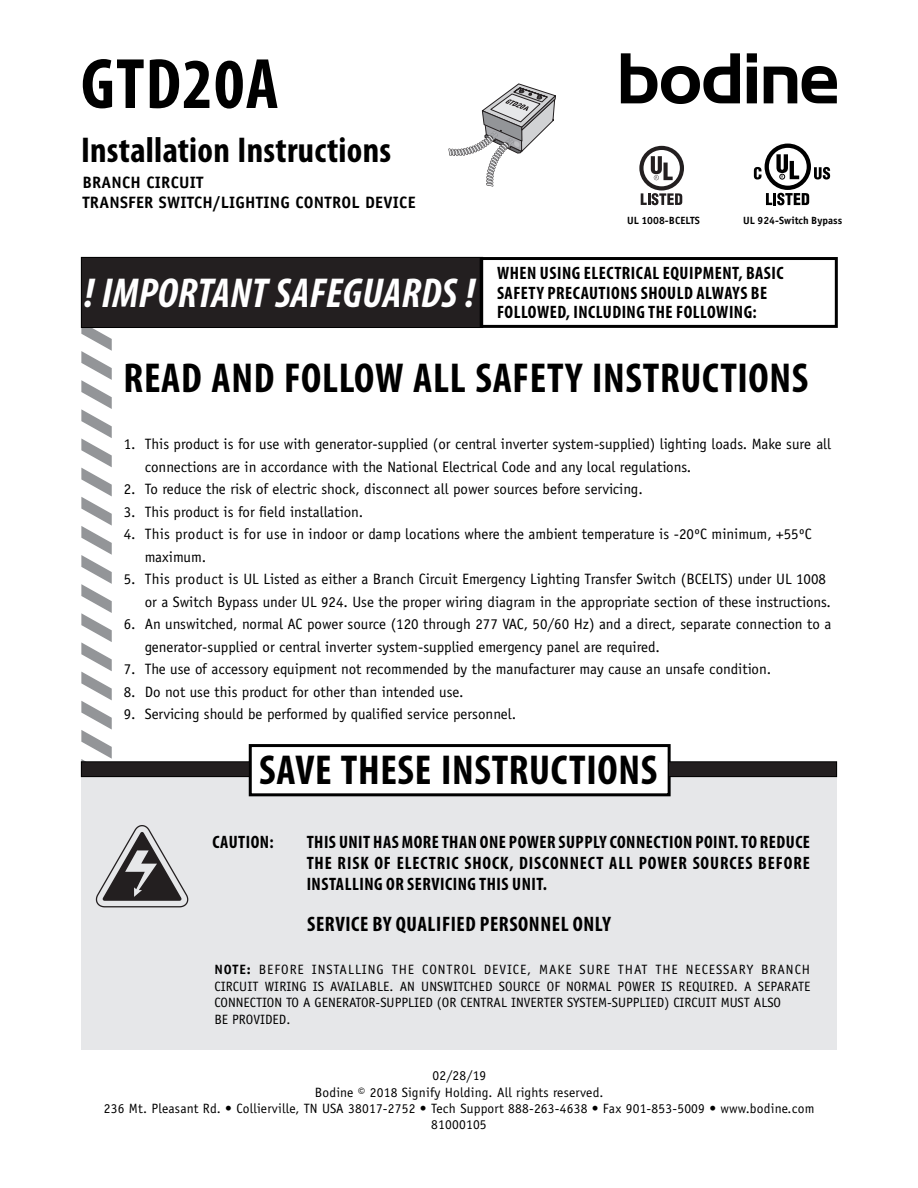
<style>
.page{position:relative;width:918px;height:1188px;background:#fff}
.page>*{position:absolute;margin:0;border:0;box-sizing:border-box;transform-origin:0 0}
.MODEL{font:700 condensed 72px "Myriad Pro";letter-spacing:.015em;color:#000}
.t1{font:700 condensed 42px "Myriad Pro";letter-spacing:.015em;color:#000}
.Important_SafeGuar{font:italic 700 condensed 42px "Myriad Pro";letter-spacing:.005em;color:#fff}
.Installation_Instruc{font:700 condensed 36px "Myriad Pro";letter-spacing:.01em;color:#000}
.Warning{font:700 condensed 21px "Myriad Pro";letter-spacing:.03em;color:#000}
.Warning-2{font:700 condensed 18px/21px "Myriad Pro";letter-spacing:.03em;color:#000;text-align:justify}
.Model_Description{font:700 16.5px "Officina Sans";letter-spacing:.015em;color:#000}
.Safety_Instructions{font:15px/22.5px "Officina Sans";color:#000}
.Note{font:13.5px/16.5px "Officina Sans";color:#000;text-align:justify}
.Address{font:13.5px/16.2px "Officina Sans";letter-spacing:.015em;color:#000;text-align:center}
.Model_Description-2{font:700 10.5px "Officina Sans";letter-spacing:.005em;color:#000}
.s1{font-weight:700}
</style>
<div class="page">
<div style="left:81px;top:257px;width:402px;height:71px;background:#231f20"></div>
<div style="left:81px;top:257px;width:402px;height:71px;border:1px solid #000"></div>
<div style="left:81px;top:770px;width:756px;height:280px;background:#e6e7e9"></div>
<div style="left:249px;top:744px;width:422px;height:52px;background:#fff;border:3px solid #000"></div>
<div style="left:480px;top:257px;width:358px;height:71px;border:3px solid #000"></div>
<div style="left:81px;top:762px;width:168px;height:15px;background:#231f20"></div>
<div style="left:81px;top:761px;width:169px;height:16px;border:1px solid #000"></div>
<div style="left:669px;top:762px;width:168px;height:15px;background:#231f20"></div>
<div style="left:668px;top:761px;width:169px;height:16px;border:1px solid #000"></div>
<svg style="left:448px;top:84px;width:108px;height:103px"></svg>
<svg style="left:81px;top:304px;width:107px;height:604px"></svg>
<svg style="left:639px;top:146px;width:45px;height:59px"></svg>
<svg style="left:754px;top:144px;width:76px;height:61px"></svg>
<svg style="left:621px;top:53px;width:216px;height:51px"></svg>
<p class="MODEL" style="left:81px;top:44px;width:199px">GTD20A</p>
<p class="Installation_Instruc" style="left:81px;top:130px;width:312px">Installation Instructions</p>
<p class="Model_Description" style="left:82px;top:173px;width:123px">BRANCH CIRCUIT</p>
<p class="Model_Description" style="left:82px;top:192px;width:335px">TRANSFER SWITCH/LIGHTING CONTROL DEVICE</p>
<p class="Important_SafeGuar" style="left:84px;top:271px;width:392px">! IMPORTANT SAFEGUARDS !</p>
<p class="Model_Description-2" style="left:627px;top:214px;width:74px">UL 1008-BCELTS</p>
<p class="Model_Description-2" style="left:743px;top:214px;width:101px">UL 924-Switch Bypass</p>
<p class="Warning-2" style="left:497px;top:263px;width:288px">WHEN USING ELECTRICAL EQUIPMENT, BASIC</p>
<p class="Warning-2" style="left:497px;top:282px;width:272px">SAFETY PRECAUTIONS SHOULD ALWAYS BE</p>
<p class="Warning-2" style="left:497px;top:302px;width:261px">FOLLOWED, INCLUDING THE FOLLOWING:</p>
<p class="t1" style="left:124px;top:355px;width:686px">READ AND FOLLOW ALL SAFETY INSTRUCTIONS</p>
<p class="Safety_Instructions" style="left:145px;top:433px;width:688px;text-indent:-21px">1. This product is for use with generator-supplied (or central inverter system-supplied) lighting loads. Make sure all connections are in accordance with the National Electrical Code and any local regulations.</p>
<p class="Safety_Instructions" style="left:124px;top:478px;width:521px">2. To reduce the risk of electric shock, disconnect all power sources before servicing.</p>
<p class="Safety_Instructions" style="left:124px;top:501px;width:241px">3. This product is for field installation.</p>
<p class="Safety_Instructions" style="left:145px;top:523px;width:669px;text-indent:-21px">4. This product is for use in indoor or damp locations where the ambient temperature is -20ºC minimum, +55ºC maximum.</p>
<p class="Safety_Instructions" style="left:145px;top:568px;width:688px;text-indent:-21px">5. This product is UL Listed as either a Branch Circuit Emergency Lighting Transfer Switch (BCELTS) under UL 1008 or a Switch Bypass under UL 924. Use the proper wiring diagram in the appropriate section of these instructions.</p>
<p class="Safety_Instructions" style="left:145px;top:613px;width:688px;text-indent:-21px">6. An unswitched, normal AC power source (120 through 277 VAC, 50/60 Hz) and a direct, separate connection to a generator-supplied or central inverter system-supplied emergency panel are required.</p>
<p class="Safety_Instructions" style="left:124px;top:658px;width:649px">7. The use of accessory equipment not recommended by the manufacturer may cause an unsafe condition.</p>
<p class="Safety_Instructions" style="left:124px;top:681px;width:341px">8. Do not use this product for other than intended use.</p>
<p class="Safety_Instructions" style="left:124px;top:703px;width:394px">9. Servicing should be performed by qualified service personnel.</p>
<p class="t1" style="left:259px;top:747px;width:400px">SAVE THESE INSTRUCTIONS</p>
<p class="Warning-2" style="left:212px;top:832px;width:63px">CAUTION:</p>
<p class="Warning-2" style="left:307px;top:832px;width:505px">THIS UNIT HAS MORE THAN ONE POWER SUPPLY CONNECTION POINT. TO REDUCE THE RISK OF ELECTRIC SHOCK, DISCONNECT ALL POWER SOURCES BEFORE INSTALLING OR SERVICING THIS UNIT.</p>
<p class="Warning" style="left:307px;top:913px;width:305px">SERVICE BY QUALIFIED PERSONNEL ONLY</p>
<p class="Note" style="left:214px;top:961px;width:598px"><span class="s1">NOTE:</span> BEFORE INSTALLING THE CONTROL DEVICE, MAKE SURE THAT THE NECESSARY BRANCH CIRCUIT WIRING IS AVAILABLE. AN UNSWITCHED SOURCE OF NORMAL POWER IS REQUIRED. A SEPARATE CONNECTION TO A GENERATOR-SUPPLIED (OR CENTRAL INVERTER SYSTEM-SUPPLIED) CIRCUIT MUST ALSO</p>
<p class="Note" style="left:214px;top:1011px;width:78px">BE PROVIDED.</p>
<p class="Note" style="left:432px;top:1068px;width:55px">02/28/19</p>
<p class="Address" style="left:315px;top:1084px;width:290px">Bodine © 2018 Signify Holding. All rights reserved.</p>
<p class="Address" style="left:104px;top:1100px;width:712px">236 Mt. Pleasant Rd. • Collierville, TN USA 38017-2752 • Tech Support 888-263-4638 • Fax 901-853-5009 • www.bodine.com<br>81000105</p>
</div>
